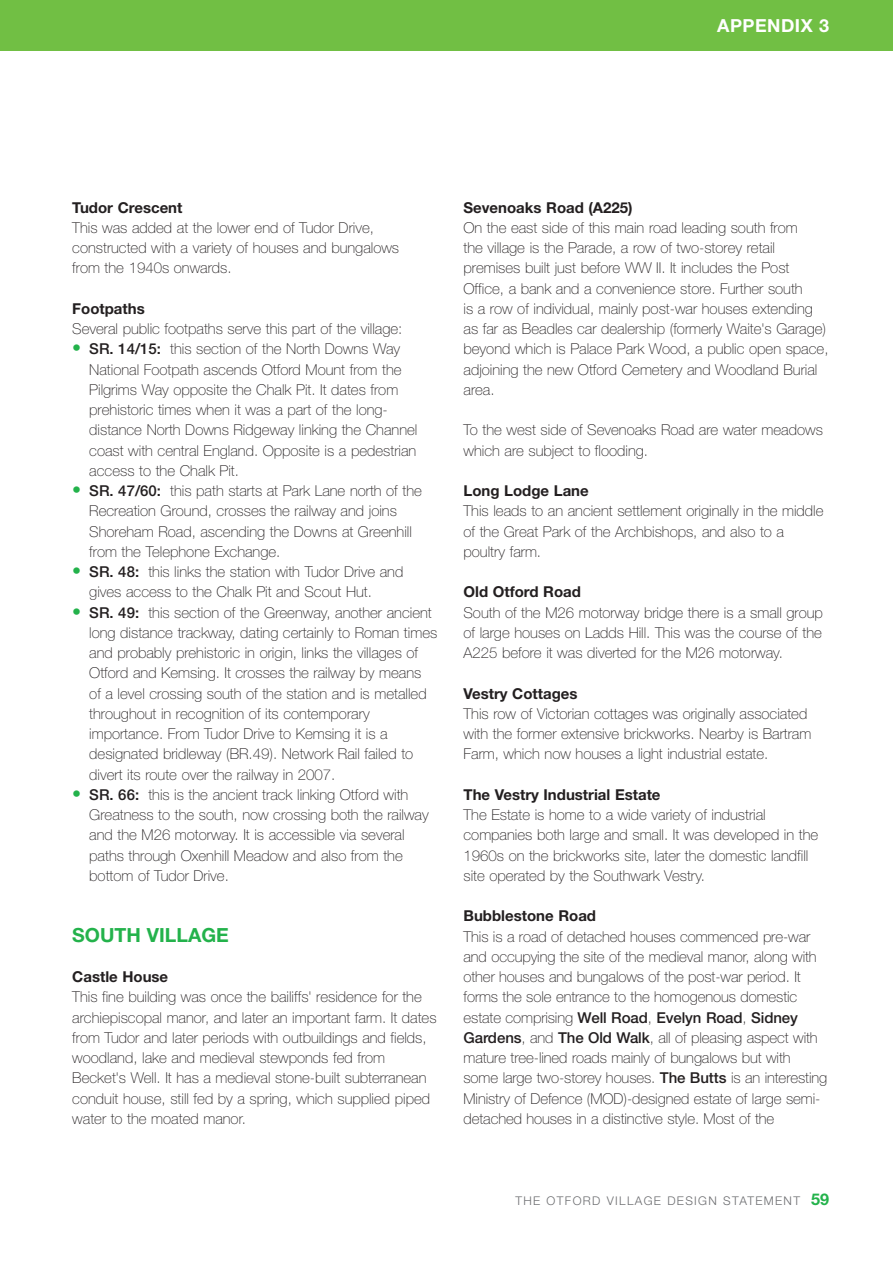
<style>
.page{position:relative;width:893px;height:1263px;background:#fff}
.page>*{position:absolute;margin:0;border:0;box-sizing:border-box;transform-origin:0 0}
.t1{font:700 19.5px "Helvetica Neue";color:#23b24b}
.t2{font:700 18px "Helvetica Neue";letter-spacing:.03em;color:#fff}
.t3{font:100 15px/20.2px "Helvetica Neue";color:#231f20}
.t4{font:700 15px "Helvetica Neue";color:#231f20}
.t5{font:300 12px "Helvetica Neue";letter-spacing:.11em;color:#6c6d70}
.s1{font-size:18px;color:#23b24b}
.s2{font-weight:500}
.s3{font-weight:700;font-size:16.2px;color:#23b24b}
</style>
<div class="page">
<div style="left:0;top:0;width:893px;height:51px;background:#71bf44"></div>
<p class="t2" style="left:717px;top:19px;width:114px">APPENDIX 3</p>
<p class="t4" style="left:72px;top:202px;width:112px">Tudor Crescent</p>
<p class="t3" style="left:72px;top:219px;width:328px">This was added at the lower end of Tudor Drive, constructed with a variety of houses and bungalows from the 1940s onwards.</p>
<p class="t4" style="left:72px;top:303px;width:74px">Footpaths</p>
<p class="t3" style="left:72px;top:320px;width:332px">Several public footpaths serve this part of the village:</p>
<p class="t3" style="left:89px;top:340px;width:330px;text-indent:-17px"><span class="s1">•</span> <span class="s2">SR. 14/15:</span> this section of the North Downs Way National Footpath ascends Otford Mount from the Pilgrims Way opposite the Chalk Pit. It dates from prehistoric times when it was a part of the long&shy;distance North Downs Ridgeway linking the Channel coast with central England. Opposite is a pedestrian access to the Chalk Pit.</p>
<p class="t3" style="left:89px;top:482px;width:334px;text-indent:-17px"><span class="s1">•</span> <span class="s2">SR. 47/60:</span> this path starts at Park Lane north of the Recreation Ground, crosses the railway and joins Shoreham Road, ascending the Downs at Greenhill from the Telephone Exchange.</p>
<p class="t3" style="left:89px;top:563px;width:316px;text-indent:-17px"><span class="s1">•</span> <span class="s2">SR. 48:</span> this links the station with Tudor Drive and gives access to the Chalk Pit and Scout Hut.</p>
<p class="t3" style="left:89px;top:603px;width:350px;text-indent:-17px"><span class="s1">•</span> <span class="s2">SR. 49:</span> this section of the Greenway, another ancient long distance trackway, dating certainly to Roman times and probably prehistoric in origin, links the villages of Otford and Kemsing. It crosses the railway by means<br>of a level crossing south of the station and is metalled throughout in recognition of its contemporary importance. From Tudor Drive to Kemsing it is a designated bridleway (BR.49). Network Rail failed to divert its route over the railway in 2007.</p>
<p class="t3" style="left:89px;top:786px;width:341px;text-indent:-17px"><span class="s1">•</span> <span class="s2">SR. 66:</span> this is the ancient track linking Otford with Greatness to the south, now crossing both the railway and the M26 motorway. It is accessible via several paths through Oxenhill Meadow and also from the bottom of Tudor Drive.</p>
<h1 class="t1" style="left:72px;top:928px;width:158px">SOUTH VILLAGE</h1>
<p class="t4" style="left:72px;top:971px;width:97px">Castle House</p>
<p class="t3" style="left:72px;top:988px;width:366px">This fine building was once the bailiffs' residence for the archiepiscopal manor, and later an important farm. It dates from Tudor and later periods with outbuildings and fields, woodland, lake and medieval stewponds fed from Becket's Well. It has a medieval stone-built subterranean conduit house, still fed by a spring, which supplied piped water to the moated manor.</p>
<p class="t4" style="left:463px;top:202px;width:171px">Sevenoaks Road (A225)</p>
<p class="t3" style="left:463px;top:219px;width:366px">On the east side of this main road leading south from<br>the village is the Parade, a row of two-storey retail premises built just before WW II. It includes the Post Office, a bank and a convenience store. Further south<br>is a row of individual, mainly post-war houses extending as far as Beadles car dealership (formerly Waite's Garage) beyond which is Palace Park Wood, a public open space, adjoining the new Otford Cemetery and Woodland Burial area.</p>
<p class="t3" style="left:463px;top:421px;width:361px">To the west side of Sevenoaks Road are water meadows which are subject to flooding.</p>
<p class="t4" style="left:463px;top:485px;width:127px">Long Lodge Lane</p>
<p class="t3" style="left:463px;top:502px;width:362px">This leads to an ancient settlement originally in the middle of the Great Park of the Archbishops, and also to a poultry farm.</p>
<p class="t4" style="left:463px;top:587px;width:119px">Old Otford Road</p>
<p class="t3" style="left:463px;top:603px;width:361px;text-align:justify">South of the M26 motorway bridge there is a small group of large houses on Ladds Hill. This was the course of the A225 before it was diverted for the M26 motorway.</p>
<p class="t4" style="left:463px;top:688px;width:116px">Vestry Cottages</p>
<p class="t3" style="left:463px;top:705px;width:349px">This row of Victorian cottages was originally associated with the former extensive brickworks. Nearby is Bartram<br>Farm, which now houses a light industrial estate.</p>
<p class="t4" style="left:463px;top:789px;width:199px">The Vestry Industrial Estate</p>
<p class="t3" style="left:463px;top:806px;width:356px">The Estate is home to a wide variety of industrial companies both large and small. It was developed in the 1960s on the brickworks site, later the domestic landfill site operated by the Southwark Vestry.</p>
<p class="t4" style="left:463px;top:911px;width:134px">Bubblestone Road</p>
<p class="t3" style="left:463px;top:927px;width:365px">This is a road of detached houses commenced pre-war and occupying the site of the medieval manor, along with other houses and bungalows of the post-war period. It forms the sole entrance to the homogenous domestic estate comprising <span class="s2">Well Road</span>, <span class="s2">Evelyn Road</span>, <span class="s2">Sidney Gardens</span>, and <span class="s2">The Old Walk</span>, all of pleasing aspect with mature tree-lined roads mainly of bungalows but with some large two-storey houses. <span class="s2">The Butts</span> is an interesting Ministry of Defence (MOD)-designed estate of large semi&shy;detached houses in a distinctive style. Most of the</p>
<p class="t5" style="left:515px;top:1196px;width:315px">THE OTFORD VILLAGE DESIGN STATEMENT <span class="s3">59</span></p>
</div>
